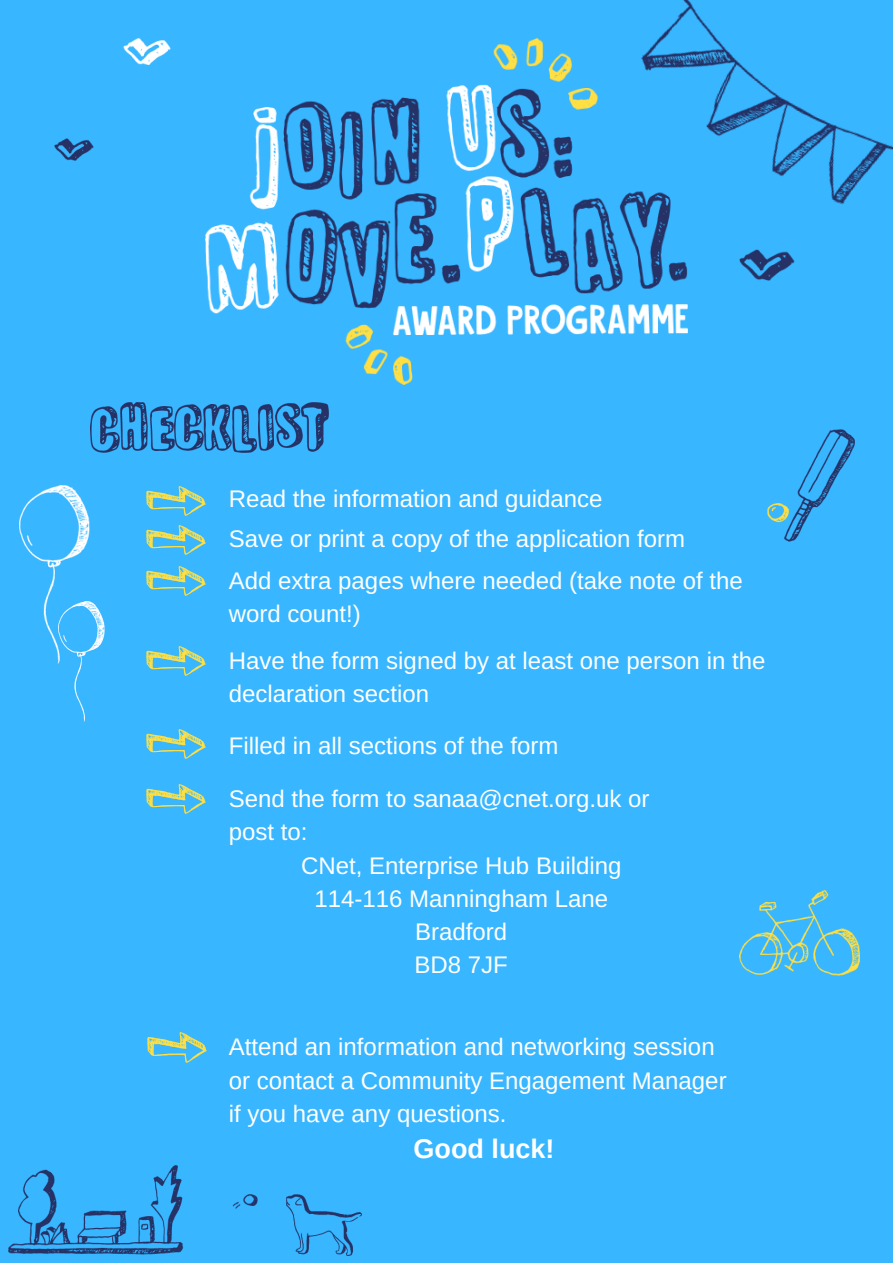
<style>
.page{position:relative;width:893px;height:1263px;background:#38b6ff}
.page>*{position:absolute;margin:0;border:0;box-sizing:border-box;transform-origin:0 0}
.t1{font:700 27px "Arimo";color:#fff}
.t2{font:24px/33.2px "Arimo";color:#fff}
.t3{font:24px/33.2px "Arimo";color:#fff}
</style>
<div class="page">
<img style="left:205px;top:39px;width:483px;height:346px">
<img style="left:20px;top:485px;width:69px;height:178px">
<img style="left:8px;top:1166px;width:353px;height:89px">
<img style="left:739px;top:890px;width:120px;height:85px">
<img style="left:618px;top:0;width:275px;height:223px">
<img style="left:123px;top:39px;width:48px;height:26px">
<img style="left:54px;top:139px;width:40px;height:22px">
<img style="left:739px;top:250px;width:55px;height:31px">
<img style="left:147px;top:486px;width:58px;height:30px">
<img style="left:147px;top:525px;width:58px;height:29px">
<img style="left:147px;top:566px;width:58px;height:30px">
<img style="left:147px;top:647px;width:58px;height:29px">
<img style="left:147px;top:729px;width:58px;height:30px">
<img style="left:147px;top:784px;width:58px;height:30px">
<img style="left:91px;top:407px;width:28px;height:45px">
<img style="left:120px;top:403px;width:28px;height:47px">
<img style="left:151px;top:407px;width:24px;height:44px">
<img style="left:175px;top:404px;width:57px;height:46px">
<img style="left:233px;top:406px;width:23px;height:46px">
<img style="left:258px;top:405px;width:15px;height:45px">
<img style="left:276px;top:403px;width:26px;height:44px">
<img style="left:302px;top:402px;width:26px;height:50px">
<img style="left:148px;top:1033px;width:58px;height:29px">
<img style="left:58px;top:601px;width:47px;height:121px">
<img style="left:767px;top:430px;width:88px;height:111px">
<p class="t2" style="left:229px;top:479px;width:458px;line-height:39.7px">Read the information and guidance<br>Save or print a copy of the application form</p>
<p class="t2" style="left:229px;top:564px;width:515px">Add extra pages where needed (take note of the word count!)</p>
<p class="t2" style="left:229px;top:644px;width:538px">Have the form signed by at least one person in the declaration section</p>
<p class="t3" style="left:229px;top:729px;width:331px">Filled in all sections of the form</p>
<p class="t2" style="left:229px;top:782px;width:422px">Send the form to sanaa@cnet.org.uk or post to:</p>
<p class="t2" style="left:301px;top:848px;width:322px;text-align:center">CNet, Enterprise Hub Building<br>114-116 Manningham Lane<br>Bradford<br>BD8 7JF</p>
<p class="t3" style="left:229px;top:1030px;width:499px">Attend an information and networking session or contact a Community Engagement Manager if you have any questions.</p>
<p class="t1" style="left:413px;top:1134px;width:142px">Good luck!</p>
</div>
